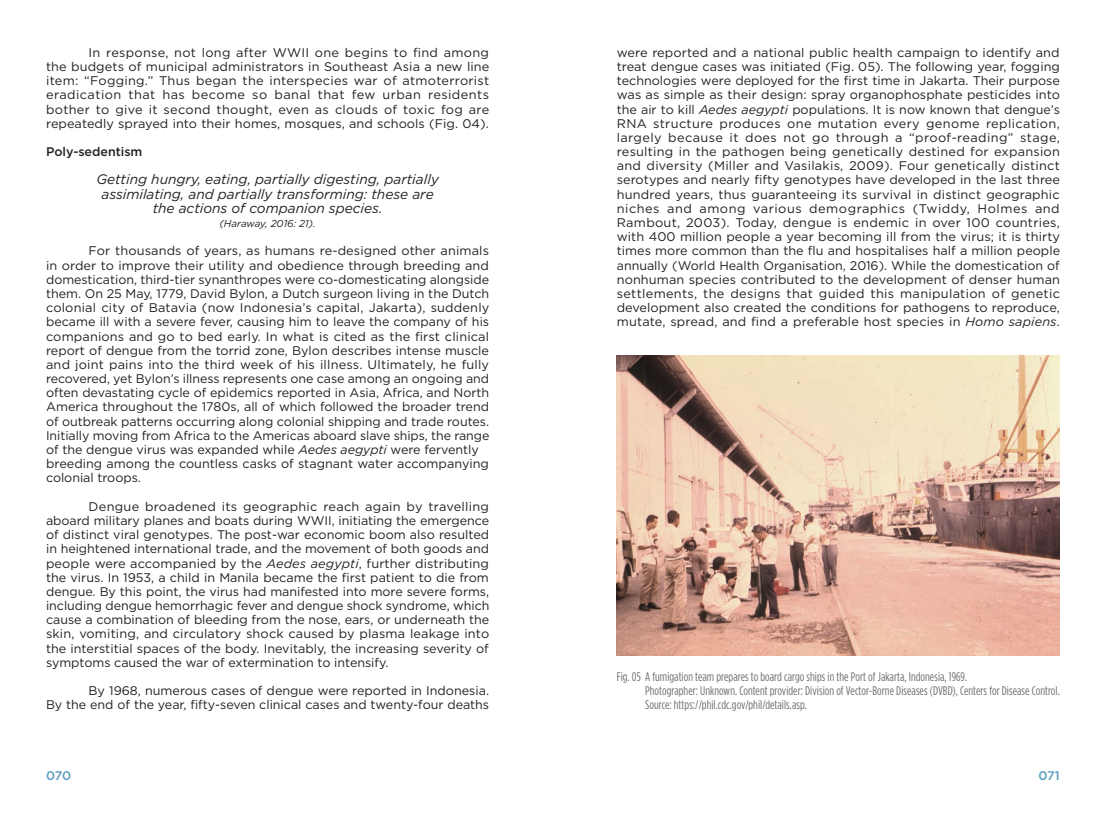
<style>
.page{position:relative;width:1106px;height:830px;background:#fff}
.page>*{position:absolute;margin:0;border:0;box-sizing:border-box;transform-origin:0 0}
.t1{font:italic 13.75px/14.1px "Gotham";color:#231f20;text-align:center}
.t2{font:12.5px/14.1px "Gotham";color:#231f20;text-align:justify}
.t3{font:condensed 12.5px/14.1px "Gotham";letter-spacing:.005em;color:#6c6d70}
.t4{font:500 12.5px "Gotham";color:#231f20}
.t5{font:500 12.5px "Gotham";color:#5a9dbf}
.t6{font:italic 10px "Gotham";letter-spacing:-.02em;color:#231f20}
.s1{font-style:italic}
</style>
<div class="page">
<img style="left:617px;top:355px;width:442px;height:300px">
<p class="t2" style="left:46px;top:45px;width:445px;text-indent:43px">In response, not long after WWII one begins to find among the budgets of municipal administrators in Southeast Asia a new line item: “Fogging.” Thus began the interspecies war of atmoterrorist eradication that has become so banal that few urban residents bother to give it second thought, even as clouds of toxic fog are repeatedly sprayed into their homes, mosques, and schools (Fig. 04).</p>
<p class="t4" style="left:46px;top:144px;width:98px">Poly-sedentism</p>
<p class="t1" style="left:96px;top:172px;width:344px">Getting hungry, eating, partially digesting, partially assimilating, and partially transforming: these are the actions of companion species.</p>
<p class="t6" style="left:219px;top:218px;width:98px">(Haraway, 2016: 21).</p>
<p class="t2" style="left:46px;top:243px;width:445px;text-align:left;text-indent:43px">For thousands of years, as humans re-designed other animals in order to improve their utility and obedience through breeding and domestication, third-tier synanthropes were co-domesticating alongside them. On 25 May, 1779, David Bylon, a Dutch surgeon living in the Dutch colonial city of Batavia (now Indonesia’s capital, Jakarta), suddenly became ill with a severe fever, causing him to leave the company of his companions and go to bed early. In what is cited as the first clinical report of dengue from the torrid zone, Bylon describes intense muscle and joint pains into the third week of his illness. Ultimately, he fully recovered, yet Bylon’s illness represents one case among an ongoing and often devastating cycle of epidemics reported in Asia, Africa, and North America throughout the 1780s, all of which followed the broader trend of outbreak patterns occurring along colonial shipping and trade routes.<br>Initially moving from Africa to the Americas aboard slave ships, the range of the dengue virus was expanded while <span class="s1">Aedes aegypti</span> were fervently breeding among the countless casks of stagnant water accompanying colonial troops.</p>
<p class="t2" style="left:46px;top:499px;width:445px;text-indent:43px">Dengue broadened its geographic reach again by travelling aboard military planes and boats during WWII, initiating the emergence of distinct viral genotypes. The post-war economic boom also resulted in heightened international trade, and the movement of both goods and people were accompanied by the <span class="s1">Aedes aegypti</span>, further distributing the virus. In 1953, a child in Manila became the first patient to die from dengue. By this point, the virus had manifested into more severe forms, including dengue hemorrhagic fever and dengue shock syndrome, which cause a combination of bleeding from the nose, ears, or underneath the skin, vomiting, and circulatory shock caused by plasma leakage into the interstitial spaces of the body. Inevitably, the increasing severity of symptoms caused the war of extermination to intensify.</p>
<p class="t2" style="left:46px;top:683px;width:444px;text-align:right">By 1968, numerous cases of dengue were reported in Indonesia.<br>By the end of the year, fifty-seven clinical cases and twenty-four deaths</p>
<p class="t2" style="left:617px;top:45px;width:445px">were reported and a national public health campaign to identify and treat dengue cases was initiated (Fig. 05). The following year, fogging technologies were deployed for the first time in Jakarta. Their purpose was as simple as their design: spray organophosphate pesticides into the air to kill <span class="s1">Aedes aegypti</span> populations. It is now known that dengue’s RNA structure produces one mutation every genome replication, largely because it does not go through a “proof-reading” stage, resulting in the pathogen being genetically destined for expansion and diversity (Miller and Vasilakis, 2009). Four genetically distinct serotypes and nearly fifty genotypes have developed in the last three hundred years, thus guaranteeing its survival in distinct geographic niches and among various demographics (Twiddy, Holmes and Rambout, 2003). Today, dengue is endemic in over 100 countries, with 400 million people a year becoming ill from the virus; it is thirty times more common than the flu and hospitalises half a million people annually (World Health Organisation, 2016). While the domestication of nonhuman species contributed to the development of denser human settlements, the designs that guided this manipulation of genetic development also created the conditions for pathogens to reproduce, mutate, spread, and find a preferable host species in <span class="s1">Homo sapiens</span>.</p>
<p class="t3" style="left:645px;top:669px;width:416px;text-indent:-28px">Fig. 05 A fumigation team prepares to board cargo ships in the Port of Jakarta, Indonesia, 1969.<br>Photographer: Unknown. Content provider: Division of Vector-Borne Diseases (DVBD), Centers for Disease Control.<br>Source: https://phil.cdc.gov/phil/details.asp.</p>
<p class="t5" style="left:46px;top:768px;width:27px">070</p>
<p class="t5" style="left:1038px;top:768px;width:23px">071</p>
</div>
